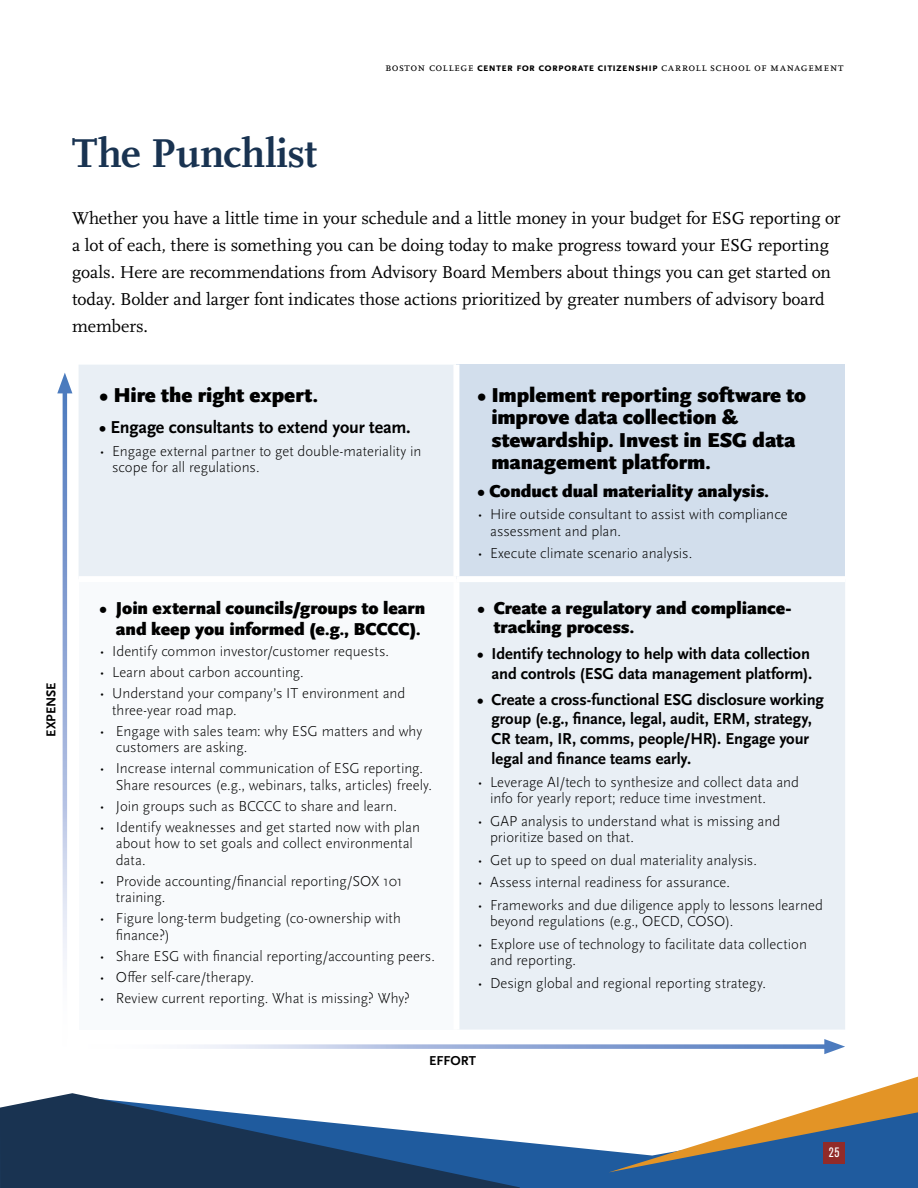
<style>
.page{position:relative;width:918px;height:1188px;background:#fff}
.page>*{position:absolute;margin:0;border:0;box-sizing:border-box;transform-origin:0 0}
.t1{font:700 42px "Scala OT";letter-spacing:-.005em;color:#193351}
.t2{font:900 21px/22.5px "Scala Sans OT";color:#000}
.t3{font:18px/27px "Scala OT";letter-spacing:-.005em;color:#000}
.t4{font:900 18px/21.6px "Scala Sans OT";color:#000;text-align:right}
.t5{font:700 18px "Scala Sans OT";color:#000}
.t6{font:700 16.5px/19.8px "Scala Sans OT";letter-spacing:.005em;color:#000;text-align:right}
.t7{font:300 15px/16.5px "Scala Sans OT";color:#000}
.t8{font:700 13.5px "Scala Sans OT";color:#000}
.t9{font:condensed 13.5px "Akzidenz Grotesk BE";color:#fff}
.t10{font:12px "Scala OT";letter-spacing:.035em;color:#000}
.s1{font-family:"Scala Sans OT";font-weight:700;font-size:11.4px}
</style>
<div class="page">
<div style="left:520px;top:1142px;width:398px;height:46px;background:#1f5b9e"></div>
<svg style="left:609px;top:1076px;width:309px;height:96px"></svg>
<div style="left:823px;top:1142px;width:22px;height:22px;background:#912b29"></div>
<svg style="left:0;top:1093px;width:520px;height:95px;fill:#193351"></svg>
<div style="left:79px;top:365px;width:766px;height:665px;background:#e9eff5"></div>
<div style="left:456px;top:365px;width:389px;height:214px;background:#d2deec"></div>
<div style="left:79px;top:579px;width:377px;height:451px;background:#f8fafc"></div>
<div style="left:453px;top:365px;width:6px;height:211px;background:#fff"></div>
<div style="left:79px;top:576px;width:377px;height:6px;background:#fff"></div>
<div style="left:456px;top:576px;width:389px;height:6px;background:#fff"></div>
<div style="left:453px;top:582px;width:6px;height:448px;background:#fff"></div>
<svg style="left:63px;top:393px;width:4px;height:572px;background:#99afd9"></svg>
<svg style="left:57px;top:373px;width:15px;height:20px"></svg>
<svg style="left:189px;top:1044px;width:635px;height:5px;background:#a5b8dd"></svg>
<svg style="left:824px;top:1039px;width:21px;height:15px"></svg>
<p class="t10" style="left:385px;top:61px;width:460px">boston college <span class="s1">center for corporate citizenship</span> carroll school of management</p>
<h1 class="t1" style="left:72px;top:129px;width:246px">The Punchlist</h1>
<p class="t3" style="left:72px;top:205px;width:770px">Whether you have a little time in your schedule and a little money in your budget for ESG reporting or a lot of each, there is something you can be doing today to make progress toward your ESG reporting goals. Here are recommendations from Advisory Board Members about things you can get started on today. Bolder and larger font indicates those actions prioritized by greater numbers of advisory board members.</p>
<p class="t8" style="left:44px;top:737px;width:56px;rotate:-90deg">EXPENSE</p>
<h2 class="t2" style="left:100px;top:384px;width:220px">• Hire the right expert.</h2>
<p class="t5" style="left:100px;top:417px;width:313px">• Engage consultants to extend your team.</p>
<p class="t7" style="left:112px;top:443px;width:311px;text-indent:-13px">• Engage external partner to get double-materiality in scope for all regulations.</p>
<p class="t4" style="left:100px;top:597px;width:327px">• Join external councils/groups to learn and keep you informed (e.g., BCCCC).</p>
<p class="t7" style="left:100px;top:643px;width:291px">• Identify common investor/customer requests.</p>
<p class="t7" style="left:100px;top:664px;width:206px">• Learn about carbon accounting.</p>
<p class="t7" style="left:112px;top:685px;width:295px;text-indent:-13px">• Understand your company’s IT environment and three-year road map.</p>
<p class="t7" style="left:116px;top:723px;width:308px;text-indent:-16px">• Engage with sales team: why ESG matters and why customers are asking.</p>
<p class="t7" style="left:116px;top:760px;width:318px;text-indent:-16px">• Increase internal communication of ESG reporting.<br>Share resources (e.g., webinars, talks, articles) freely.</p>
<p class="t7" style="left:100px;top:798px;width:299px">• Join groups such as BCCCC to share and learn.</p>
<p class="t7" style="left:116px;top:819px;width:306px;text-indent:-16px">• Identify weaknesses and get started now with plan about how to set goals and collect environmental data.</p>
<p class="t7" style="left:116px;top:873px;width:288px;text-indent:-16px">• Provide accounting/financial reporting/SOX 101 training.</p>
<p class="t7" style="left:116px;top:910px;width:287px;text-indent:-16px">• Figure long-term budgeting (co-ownership with finance?)</p>
<p class="t7" style="left:100px;top:948px;width:337px">• Share ESG with financial reporting/accounting peers.</p>
<p class="t7" style="left:100px;top:969px;width:156px">• Offer self-care/therapy.</p>
<p class="t7" style="left:100px;top:990px;width:312px">• Review current reporting. What is missing? Why?</p>
<h2 class="t2" style="left:491px;top:384px;width:316px;text-indent:-14px">• Implement reporting software to improve data collection &amp; stewardship. Invest in ESG data management platform.</h2>
<p class="t4" style="left:477px;top:480px;width:293px">• Conduct dual materiality analysis.</p>
<p class="t7" style="left:490px;top:506px;width:299px;text-indent:-13px">• Hire outside consultant to assist with compliance assessment and plan.</p>
<p class="t7" style="left:477px;top:545px;width:216px">• Execute climate scenario analysis.</p>
<p class="t4" style="left:494px;top:598px;width:299px;line-height:19.5px;text-align:left;text-indent:-16px">• Create a regulatory and compliance&shy;tracking process.</p>
<p class="t6" style="left:477px;top:644px;width:336px">• Identify technology to help with data collection and controls (ESG data management platform).</p>
<p class="t6" style="left:492px;top:690px;width:334px;text-align:left;text-indent:-14px">• Create a cross-functional ESG disclosure working group (e.g., finance, legal, audit, ERM, strategy, CR team, IR, comms, people/HR). Engage your legal and finance teams early.</p>
<p class="t7" style="left:490px;top:774px;width:311px;text-indent:-13px">• Leverage AI/tech to synthesize and collect data and info for yearly report; reduce time investment.</p>
<p class="t7" style="left:490px;top:813px;width:292px;text-indent:-13px">• GAP analysis to understand what is missing and prioritize based on that.</p>
<p class="t7" style="left:477px;top:852px;width:281px">• Get up to speed on dual materiality analysis.</p>
<p class="t7" style="left:477px;top:874px;width:254px">• Assess internal readiness for assurance.</p>
<p class="t7" style="left:490px;top:897px;width:334px;text-indent:-13px">• Frameworks and due diligence apply to lessons learned beyond regulations (e.g., OECD, COSO).</p>
<p class="t7" style="left:490px;top:936px;width:318px;text-indent:-13px">• Explore use of technology to facilitate data collection and reporting.</p>
<p class="t7" style="left:477px;top:975px;width:290px">• Design global and regional reporting strategy.</p>
<p class="t8" style="left:429px;top:1053px;width:48px">EFFORT</p>
<p class="t9" style="left:829px;top:1145px;width:12px">25</p>
</div>
